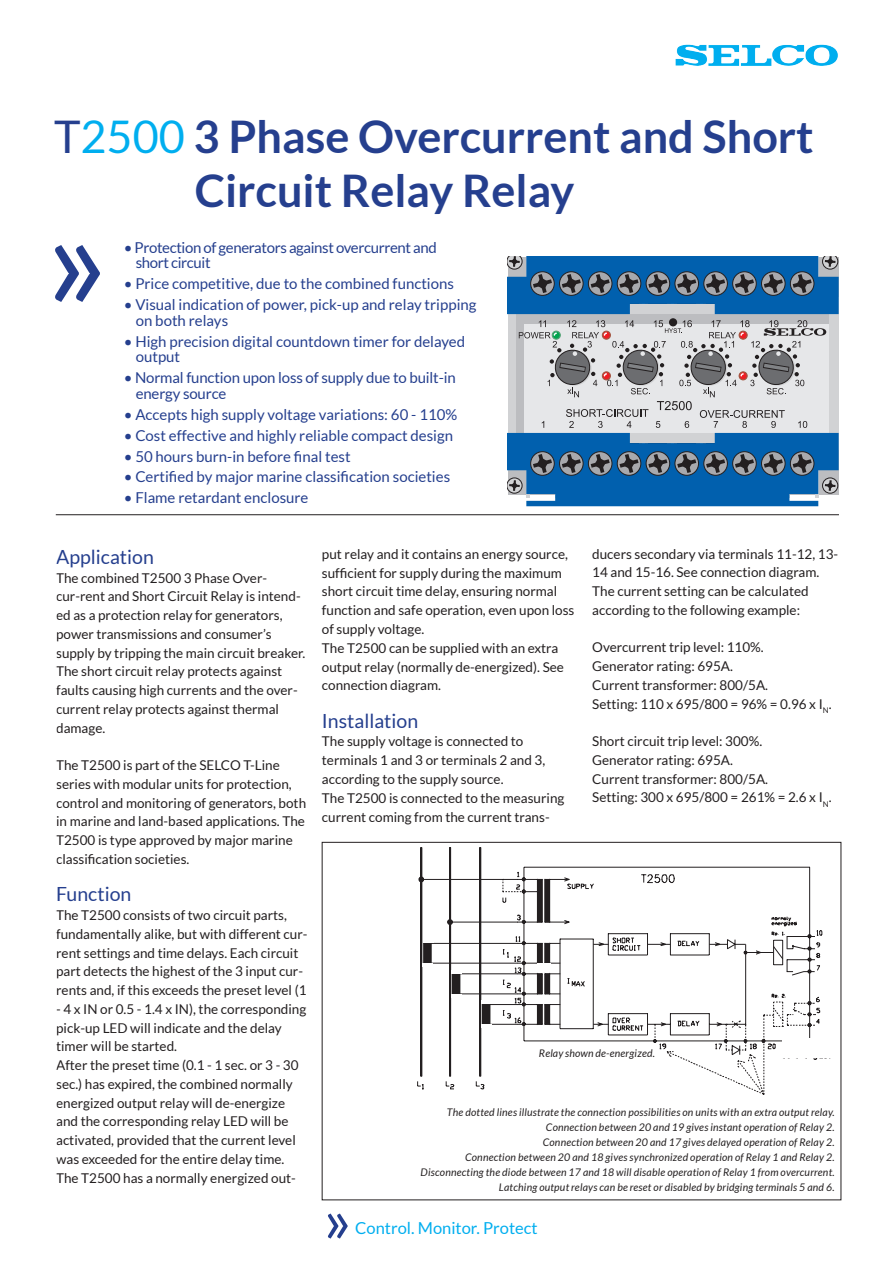
<style>
.page{position:relative;width:893px;height:1263px;background:#fff}
.page>*{position:absolute;margin:0;border:0;box-sizing:border-box;transform-origin:0 0}
.t1{font:142.2px "Lato";color:#253f8e}
.t2{font:62.55px "Lato";color:#253f8e}
.t3{font:700 45px/54px "Lato";color:#253f8e}
.t4{font:19.5px "Lato";color:#253f8e}
.t5{font:16.5px "Lato";color:#00aeef}
.t6{font:15px/15.8px "Lato";color:#253f8e}
.t7{font:15px/15.8px "Lato";letter-spacing:-.025em;color:#253f8e}
.t8{font:13.5px/18.8px "Lato";color:#231f20}
.t9{font:italic 10.5px/15px "Lato";letter-spacing:.02em;color:#231f20;text-align:right}
.s1{font-weight:400}
.s2{font-weight:400;color:#00aeef}
</style>
<div class="page">
<hr style="left:56px;top:514px;width:783px;height:1px;background:#231f20">
<img style="left:675px;top:44px;width:163px;height:22px">
<div style="left:828px;top:314px;width:11px;height:119px;background:#d1d2d4"></div>
<div style="left:508px;top:314px;width:8px;height:119px;background:#d1d2d4"></div>
<div style="left:516px;top:314px;width:312px;height:9px;background:#bcbdc0"></div>
<svg style="left:508px;top:257px;width:331px;height:57px"></svg>
<svg style="left:508px;top:320px;width:331px;height:186px"></svg>
<svg style="left:422px;top:867px;width:401px;height:78px"></svg>
<hr style="left:420px;top:847px;width:1px;height:229px;background:#231f20">
<hr style="left:421px;top:847px;width:1px;height:229px;background:#231f20">
<hr style="left:449px;top:847px;width:1px;height:229px;background:#231f20">
<hr style="left:450px;top:847px;width:1px;height:229px;background:#231f20">
<hr style="left:479px;top:847px;width:1px;height:229px;background:#231f20">
<hr style="left:480px;top:847px;width:1px;height:229px;background:#231f20">
<svg style="left:417px;top:945px;width:348px;height:150px"></svg>
<svg style="left:418px;top:876px;width:133px;height:49px"></svg>
<hr style="left:422px;top:963px;width:11px;height:4px;background:#fff">
<svg style="left:423px;top:934px;width:408px;height:129px"></svg>
<hr style="left:451px;top:994px;width:11px;height:4px;background:#fff">
<hr style="left:481px;top:1000px;width:11px;height:4px;background:#fff">
<hr style="left:481px;top:1024px;width:11px;height:4px;background:#fff">
<hr style="left:536px;top:1000px;width:15px;height:4px;background:#fff">
<hr style="left:537px;top:963px;width:13px;height:4px;background:#fff">
<div style="left:782px;top:1038px;width:55px;height:20px;background:#fff"></div>
<h3 class="t3" style="left:195px;top:109px;width:620px;text-indent:-141px"><span class="s1">T</span><span class="s2">2500</span> 3 Phase Overcurrent and Short<br>Circuit Relay Relay</h3>
<p class="t7" style="left:136px;top:239px;width:303px;text-indent:-12px">• Protection of generators against overcurrent and short circuit</p>
<p class="t6" style="left:124px;top:276px;width:332px">• Price competitive, due to the combined functions</p>
<p class="t6" style="left:136px;top:297px;width:342px;text-indent:-12px">• Visual indication of power, pick-up and relay tripping on both relays</p>
<p class="t6" style="left:136px;top:333px;width:331px;text-indent:-12px">• High precision digital countdown timer for delayed output</p>
<p class="t6" style="left:136px;top:370px;width:322px;text-indent:-12px">• Normal function upon loss of supply due to built-in energy source</p>
<p class="t6" style="left:124px;top:406px;width:335px">• Accepts high supply voltage variations: 60 - 110%</p>
<p class="t6" style="left:124px;top:427px;width:331px">• Cost effective and highly reliable compact design</p>
<p class="t6" style="left:124px;top:448px;width:228px">• 50 hours burn-in before final test</p>
<p class="t6" style="left:124px;top:469px;width:328px">• Certified by major marine classification societies</p>
<p class="t6" style="left:124px;top:490px;width:186px">• Flame retardant enclosure</p>
<h1 class="t1" style="left:44px;top:180px;width:67px">»</h1>
<h3 class="t4" style="left:56px;top:546px;width:99px">Application</h3>
<p class="t8" style="left:56px;top:568px;width:251px">The combined T2500 3 Phase Over&shy;cur-rent and Short Circuit Relay is intend&shy;ed as a protection relay for generators, power transmissions and consumer’s supply by tripping the main circuit breaker.<br>The short circuit relay protects against faults causing high currents and the over&shy;current relay protects against thermal damage.</p>
<p class="t8" style="left:56px;top:756px;width:252px">The T2500 is part of the SELCO T-Line series with modular units for protection, control and monitoring of generators, both in marine and land-based applications. The T2500 is type approved by major marine classification societies.</p>
<h3 class="t4" style="left:56px;top:883px;width:77px">Function</h3>
<p class="t8" style="left:56px;top:906px;width:253px">The T2500 consists of two circuit parts, fundamentally alike, but with different cur&shy;rent settings and time delays. Each circuit part detects the highest of the 3 input cur&shy;rents and, if this exceeds the preset level (1</p>
<p class="t8" style="left:56px;top:999px;width:252px">- 4 x IN or 0.5 - 1.4 x IN), the corresponding pick-up LED will indicate and the delay timer will be started.<br>After the preset time (0.1 - 1 sec. or 3 - 30 sec.) has expired, the combined normally energized output relay will de-energize and the corresponding relay LED will be activated, provided that the current level was exceeded for the entire delay time.<br>The T2500 has a normally energized out-</p>
<p class="t8" style="left:322px;top:545px;width:254px">put relay and it contains an energy source, sufficient for supply during the maximum short circuit time delay, ensuring normal function and safe operation, even upon loss of supply voltage.<br>The T2500 can be supplied with an extra output relay (normally de-energized). See connection diagram.</p>
<h3 class="t4" style="left:322px;top:710px;width:98px">Installation</h3>
<p class="t8" style="left:322px;top:732px;width:244px">The supply voltage is connected to terminals 1 and 3 or terminals 2 and 3, according to the supply source.<br>The T2500 is connected to the measuring current coming from the current trans-</p>
<p class="t8" style="left:592px;top:544px;width:247px">ducers secondary via terminals 11-12, 13- 14 and 15-16. See connection diagram.<br>The current setting can be calculated according to the following example:</p>
<p class="t8" style="left:592px;top:638px;width:241px">Overcurrent trip level: 110%.<br>Generator rating: 695A.<br>Current transformer: 800/5A.<br>Setting: 110 x 695/800 = 96% = 0.96 x I<sub>N</sub>.</p>
<p class="t8" style="left:592px;top:732px;width:241px">Short circuit trip level: 300%.<br>Generator rating: 695A.<br>Current transformer: 800/5A.<br>Setting: 300 x 695/800 = 261% = 2.6 x I<sub>N</sub>.</p>
<p class="t9" style="left:539px;top:1045px;width:118px">Relay shown de-energized.</p>
<p class="t9" style="left:421px;top:1105px;width:416px">The dotted lines illustrate the connection possibilities on units with an extra output relay.<br>Connection between 20 and 19 gives instant operation of Relay 2.<br>Connection between 20 and 17 gives delayed operation of Relay 2.<br>Connection between 20 and 18 gives synchronized operation of Relay 1 and Relay 2.<br>Disconnecting the diode between 17 and 18 will disable operation of Relay 1 from overcurrent.<br>Latching output relays can be reset or disabled by bridging terminals 5 and 6.</p>
<h2 class="t2" style="left:323px;top:1185px;width:30px">»</h2>
<p class="t5" style="left:355px;top:1218px;width:184px">Control. Monitor. Protect</p>
</div>
